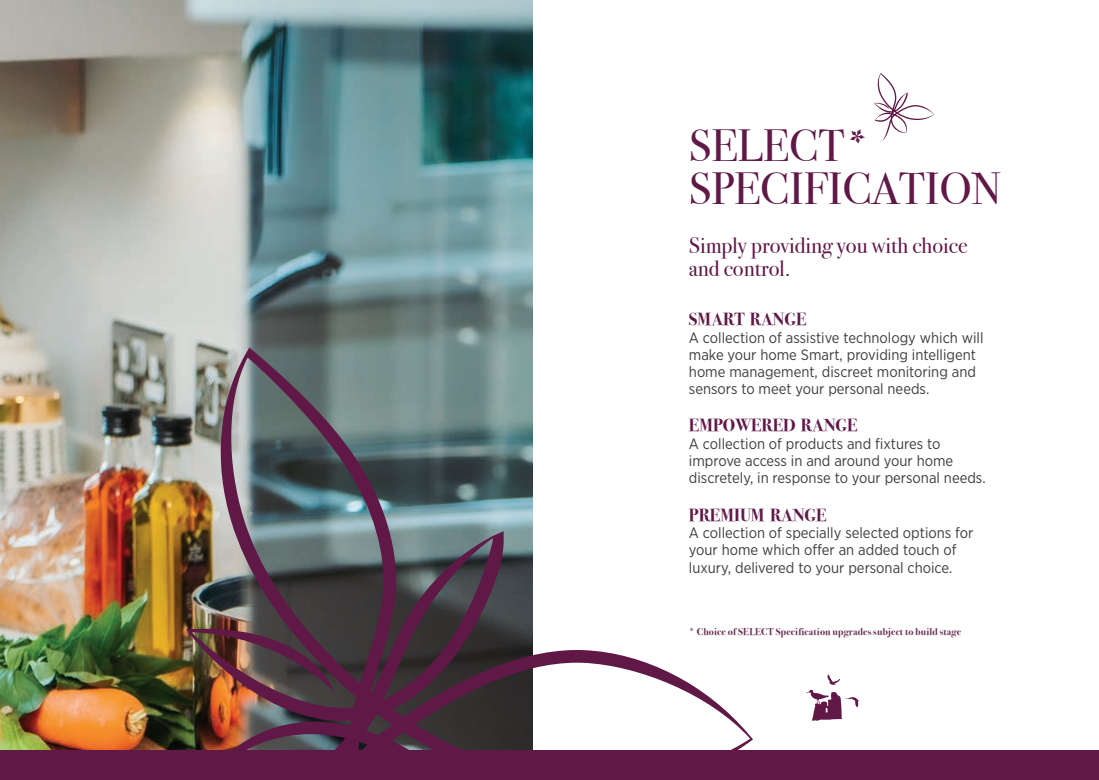
<style>
.page{position:relative;width:1099px;height:780px;background:#fff}
.page>*{position:absolute;margin:0;border:0;box-sizing:border-box;transform-origin:0 0}
.t1{font:45px/42.5px "Bodoni Svty Two ITCTT";color:#601847}
.t2{font:22.5px/23.8px "Bodoni Svty Two ITCTT";color:#601847}
.t3{font:700 17.5px "Bodoni Svty Two ITCTT";color:#601847}
.t4{font:15px/17.2px "Gotham Narrow";color:#3e3e3f}
.t5{font:700 10px "Bodoni Svty Two ITCTT";letter-spacing:.02em;color:#6b2e52}
</style>
<div class="page">
<img style="left:0;top:0;width:533px;height:750px">
<img style="left:186px;top:347px;width:567px;height:403px">
<svg style="left:806px;top:674px;width:53px;height:47px"></svg>
<svg style="left:874px;top:73px;width:60px;height:69px"></svg>
<div style="left:0;top:750px;width:1098px;height:30px;background:#601847"></div>
<h1 class="t1" style="left:689px;top:120px;width:314px">SELECT*<br>SPECIFICATION</h1>
<h2 class="t2" style="left:689px;top:231px;width:280px">Simply providing you with choice and control.</h2>
<p class="t3" style="left:689px;top:305px;width:119px">SMART RANGE</p>
<p class="t4" style="left:689px;top:328px;width:296px">A collection of assistive technology which will make your home Smart, providing intelligent home management, discreet monitoring and sensors to meet your personal needs.</p>
<p class="t3" style="left:689px;top:410px;width:170px">EMPOWERED RANGE</p>
<p class="t4" style="left:689px;top:434px;width:298px">A collection of products and fixtures to improve access in and around your home discretely, in response to your personal needs.</p>
<p class="t3" style="left:689px;top:500px;width:139px">PREMIUM RANGE</p>
<p class="t4" style="left:689px;top:524px;width:286px">A collection of specially selected options for your home which offer an added touch of luxury, delivered to your personal choice.</p>
<p class="t5" style="left:689px;top:623px;width:273px">* Choice of SELECT Specification upgrades subject to build stage</p>
</div>
